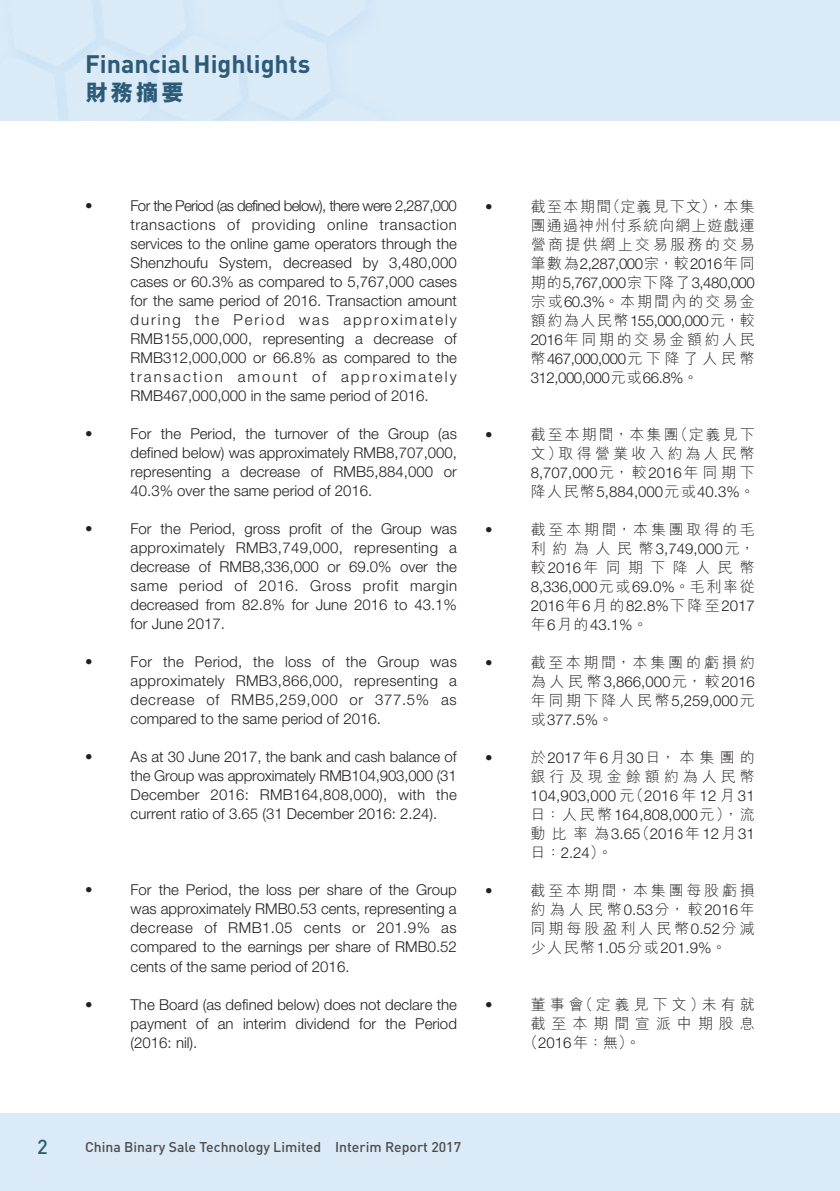
<style>
.page{position:relative;width:840px;height:1191px;background:#fff}
.page>*{position:absolute;margin:0;border:0;box-sizing:border-box;transform-origin:0 0}
.t1{font:700 25px "DIN Pro";color:#2b5b77}
.t2{font:800 23px "M Hei HK";color:#2b5b77}
.t3{font:500 20px "DIN Pro";color:#2b5b77}
.t4{font:300 15px/19px "Helvetica Neue LT Std";color:#231f20;text-align:justify}
.t5{font:300 15px/19px "M Hei HK";letter-spacing:.185em;color:#231f20;text-align:justify}
.t6{font:300 15px/19px "Helvetica Neue LT Std";letter-spacing:-.03em;color:#231f20}
.t7{font:300 15px/19px "M Hei HK";letter-spacing:.265em;color:#231f20}
.t8{font:300 15px/19px "M Hei HK";letter-spacing:.205em;color:#231f20}
.t9{font:300 15px "M Hei HK";letter-spacing:.14em;color:#231f20}
.t10{font:300 15px "M Hei HK";letter-spacing:.49em;color:#231f20}
.t11{font:300 15px "M Hei HK";letter-spacing:.395em;color:#231f20}
.t12{font:500 14px "DIN Pro";color:#4b4c4d}
.s1{font-family:"M Hei HK"}
.s2{font-family:"Helvetica Neue LT Std"}
</style>
<div class="page">
<h1 class="t1" style="left:85px;top:47px;width:226px">Financial Highlights</h1>
<h2 class="t2" style="left:85px;top:81px;width:100px">財務摘要</h2>
<p class="t4" style="left:85px;top:196px;width:9px">•</p>
<p class="t4" style="left:130px;top:196px;width:328px">For the Period (as defined below), there were 2,287,000 transactions of providing online transaction services to the online game operators through the Shenzhoufu System, decreased by 3,480,000 cases or 60.3% as compared to 5,767,000 cases for the same period of 2016. Transaction amount during the Period was approximately RMB155,000,000, representing a decrease of RMB312,000,000 or 66.8% as compared to the transaction amount of approximately RMB467,000,000 in the same period of 2016.</p>
<p class="t4" style="left:85px;top:424px;width:9px">•</p>
<p class="t4" style="left:130px;top:424px;width:328px">For the Period, the turnover of the Group (as defined below) was approximately RMB8,707,000, representing a decrease of RMB5,884,000 or 40.3% over the same period of 2016.</p>
<p class="t4" style="left:85px;top:519px;width:9px">•</p>
<p class="t4" style="left:130px;top:519px;width:328px">For the Period, gross profit of the Group was approximately RMB3,749,000, representing a decrease of RMB8,336,000 or 69.0% over the same period of 2016. Gross profit margin decreased from 82.8% for June 2016 to 43.1% for June 2017.</p>
<p class="t4" style="left:85px;top:652px;width:9px">•</p>
<p class="t4" style="left:130px;top:652px;width:327px">For the Period, the loss of the Group was approximately RMB3,866,000, representing a decrease of RMB5,259,000 or 377.5% as compared to the same period of 2016.</p>
<p class="t4" style="left:85px;top:747px;width:9px">•</p>
<p class="t4" style="left:130px;top:747px;width:327px">As at 30 June 2017, the bank and cash balance of the Group was approximately RMB104,903,000 (31<br>December 2016: RMB164,808,000), with the current ratio of 3.65 (31 December 2016: 2.24).</p>
<p class="t4" style="left:85px;top:880px;width:9px">•</p>
<p class="t4" style="left:130px;top:880px;width:328px">For the Period, the loss per share of the Group was approximately RMB0.53 cents, representing a decrease of RMB1.05 cents or 201.9% as compared to the earnings per share of RMB0.52 cents of the same period of 2016.</p>
<p class="t4" style="left:85px;top:994px;width:9px">•</p>
<p class="t4" style="left:130px;top:994px;width:328px">The Board (as defined below) does not declare the payment of an interim dividend for the Period (2016: nil).</p>
<p class="t4" style="left:485px;top:197px;width:9px">•</p>
<p class="t5" style="left:530px;top:197px;width:225px">截至本期間（定義見下文），本集團通過神州付系統向網上遊戲運營商提供網上交易服務的交易</p>
<p class="t6" style="left:530px;top:254px;width:225px"><span class="s1">筆數為</span>2,287,000<span class="s1">宗，較</span>2016<span class="s1">年同期的</span>5,767,000<span class="s1">宗下降了</span>3,480,000</p>
<p class="t9" style="left:530px;top:294px;width:225px">宗或<span class="s2">60.3%</span>。本期間內的交易金</p>
<p class="t6" style="left:530px;top:311px;width:225px"><span class="s1">額約為人民幣</span>155,000,000<span class="s1">元，較</span></p>
<p class="t5" style="left:530px;top:330px;width:225px"><span class="s2">2016</span>年同期的交易金額約人民</p>
<p class="t6" style="left:530px;top:349px;width:225px"><span class="s1">幣</span>467,000,000<span class="s1">元下降了人民幣<br></span>312,000,000<span class="s1">元或</span>66.8%<span class="s1">。</span></p>
<p class="t4" style="left:485px;top:425px;width:9px">•</p>
<p class="t8" style="left:530px;top:425px;width:225px">截至本期間，本集團（定義見下文）取得營業收入約為人民幣</p>
<p class="t4" style="left:530px;top:463px;width:225px">8,707,000<span class="s1">元，較</span>2016<span class="s1">年同期下降人民幣</span>5,884,000<span class="s1">元或</span>40.3%<span class="s1">。</span></p>
<p class="t4" style="left:485px;top:520px;width:9px">•</p>
<p class="t5" style="left:530px;top:520px;width:225px">截至本期間，本集團取得的毛</p>
<p class="t4" style="left:530px;top:539px;width:225px"><span class="s1">利約為人民幣</span>3,749,000<span class="s1">元，</span></p>
<p class="t10" style="left:530px;top:560px;width:225px">較<span class="s2">2016</span>年同期下降人民幣</p>
<p class="t4" style="left:530px;top:577px;width:225px">8,336,000<span class="s1">元或</span>69.0%<span class="s1">。毛利率從</span>2016<span class="s1">年</span>6<span class="s1">月的</span>82.8%<span class="s1">下降至</span>2017<span class="s1">年</span>6<span class="s1">月的</span>43.1%<span class="s1">。</span></p>
<p class="t4" style="left:485px;top:653px;width:9px">•</p>
<p class="t5" style="left:530px;top:653px;width:225px">截至本期間，本集團的虧損約</p>
<p class="t4" style="left:530px;top:672px;width:225px"><span class="s1">為人民幣</span>3,866,000<span class="s1">元，較</span>2016</p>
<p class="t5" style="left:530px;top:691px;width:225px">年同期下降人民幣<span class="s2">5,259,000</span>元</p>
<p class="t4" style="left:530px;top:710px;width:84px"><span class="s1">或</span>377.5%<span class="s1">。</span></p>
<p class="t4" style="left:485px;top:748px;width:9px">•</p>
<p class="t7" style="left:530px;top:748px;width:225px">於<span class="s2">2017</span>年<span class="s2">6</span>月<span class="s2">30</span>日，本集團的銀行及現金餘額約為人民幣</p>
<p class="t4" style="left:530px;top:786px;width:225px">104,903,000 <span class="s1">元（</span>2016 <span class="s1">年</span> 12 <span class="s1">月</span> 31<span class="s1">日：人民幣</span>164,808,000<span class="s1">元），流動比率為</span>3.65<span class="s1">（</span>2016<span class="s1">年</span>12<span class="s1">月</span>31</p>
<p class="t5" style="left:530px;top:843px;width:83px">日：<span class="s2">2.24</span>）。</p>
<p class="t4" style="left:485px;top:881px;width:9px">•</p>
<p class="t5" style="left:530px;top:881px;width:225px">截至本期間，本集團每股虧損約為人民幣<span class="s2">0.53</span>分，較<span class="s2">2016</span>年同期每股盈利人民幣<span class="s2">0.52</span>分減</p>
<p class="t4" style="left:530px;top:938px;width:197px"><span class="s1">少人民幣</span>1.05<span class="s1">分或</span>201.9%<span class="s1">。</span></p>
<p class="t4" style="left:485px;top:995px;width:9px">•</p>
<p class="t7" style="left:530px;top:995px;width:225px">董事會（定義見下文）未有就</p>
<p class="t11" style="left:530px;top:1016px;width:225px">截至本期間宣派中期股息</p>
<p class="t5" style="left:523px;top:1033px;width:119px">（<span class="s2">2016</span>年：無）。</p>
<h3 class="t3" style="left:37px;top:1133px;width:12px">2</h3>
<p class="t12" style="left:85px;top:1137px;width:377px">China Binary Sale Technology Limited Interim Report 2017</p>
</div>
